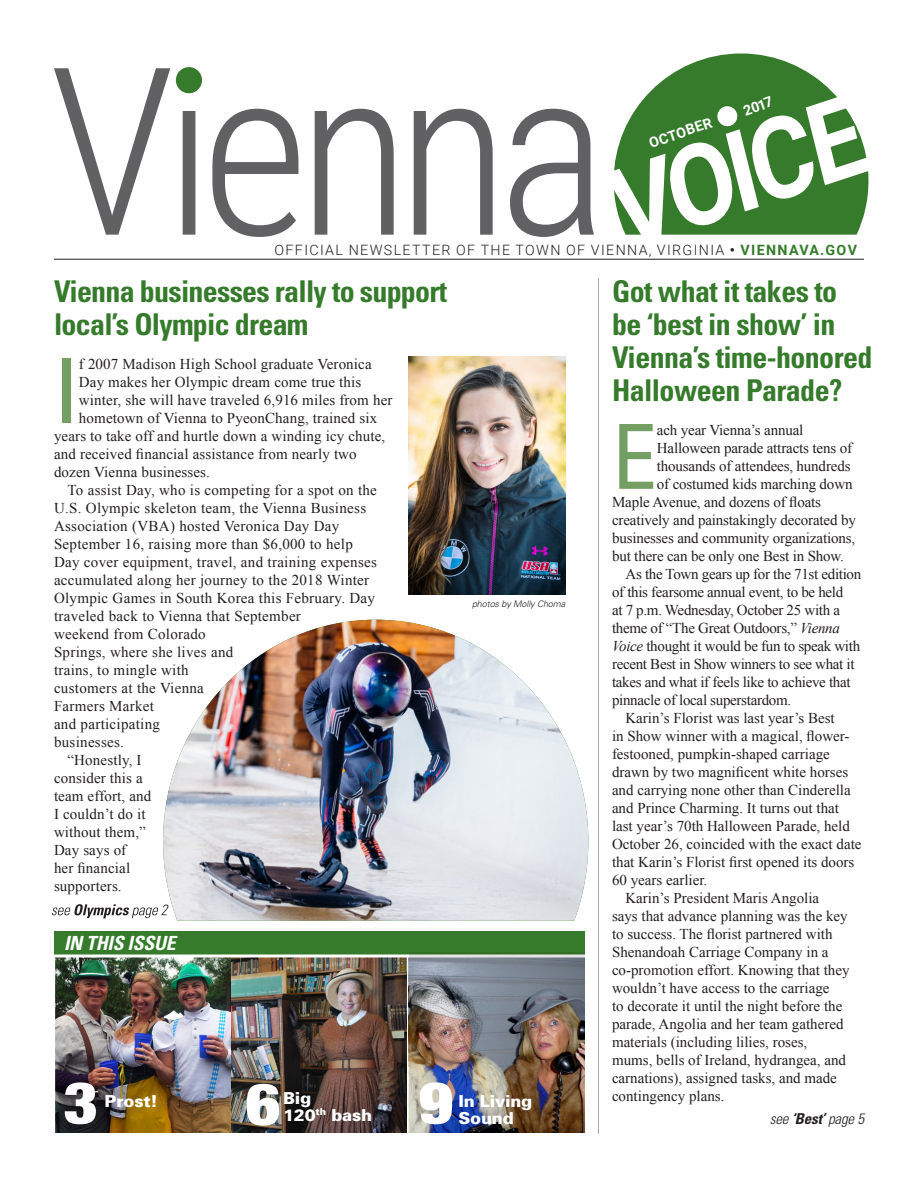
<style>
.page{position:relative;width:918px;height:1188px;background:#fff}
.page>*{position:absolute;margin:0;border:0;box-sizing:border-box;transform-origin:0 0}
.t1{font:700 112.2px "Roboto";color:#fff;scale:.89 1}
.t2{font:condensed 89.85px "Univers";color:#749f63}
.t3{font:900 condensed 58.2px "Helvetica Neue";color:#fff;scale:1.15 1}
.t4{font:700 condensed 30px/33px "Univers";letter-spacing:-.02em;color:#357b2b}
.t5{font:italic 700 condensed 19.5px "Univers";letter-spacing:-.01em;color:#fff}
.t6{font:900 16.5px/16.5px "Univers";letter-spacing:-.01em;color:#fff}
.t7{font:15px "Times New Roman";color:#231f20}
.t8{font:15px "Times New Roman";letter-spacing:.02em;color:#231f20}
.t9{font:15px "Times New Roman";letter-spacing:-.02em;color:#231f20}
.t10{font:italic 300 condensed 15px "Univers";letter-spacing:-.01em;color:#231f20}
.t11{font:300 14.25px "Roboto";letter-spacing:.095em;color:#231f20}
.t12{font:700 14.25px "Roboto";color:#fff}
.t13{font:italic 300 9px "Univers";letter-spacing:-.01em;color:#231f20}
.s1{font-weight:700}
.s2{font-weight:700;color:#357b2b}
.s3{font-style:italic}
</style>
<div class="page">
<img style="left:232px;top:958px;width:175px;height:174px">
<img style="left:55px;top:958px;width:175px;height:174px">
<svg style="left:614px;top:53px;width:254px;height:182px;fill:#357b2b"></svg>
<svg style="left:54px;top:68px;width:116px;height:167px"></svg>
<svg style="left:182px;top:90px;width:16px;height:145px"></svg>
<svg style="left:212px;top:109px;width:86px;height:128px"></svg>
<svg style="left:315px;top:109px;width:79px;height:126px"></svg>
<svg style="left:414px;top:109px;width:79px;height:126px"></svg>
<svg style="left:510px;top:109px;width:84px;height:128px"></svg>
<div style="left:176px;top:67px;width:26px;height:26px;background:#357b2b;border-radius:50%"></div>
<svg style="left:716px;top:105px;width:22px;height:22px"></svg>
<div style="left:54px;top:931px;width:531px;height:24px;background:#357b2b"></div>
<svg style="left:52px;top:904px;width:111px;height:14px"></svg>
<hr style="left:54px;top:259px;width:810px;height:1px;background:#231f20">
<img style="left:409px;top:357px;width:156px;height:237px">
<hr style="left:598px;top:278px;width:1px;height:856px;background:#a8a9ad">
<img style="left:409px;top:952px;width:175px;height:180px">
<img style="left:163px;top:620px;width:425px;height:301px">
<h1 class="t1" style="left:586px;top:139px;width:296px;rotate:-18deg">VOICE</h1>
<p class="t12" style="left:741px;top:101px;width:32px;rotate:-19deg">2017</p>
<p class="t12" style="left:646px;top:134px;width:67px;rotate:-19deg">OCTOBER</p>
<p class="t11" style="left:275px;top:240px;width:584px">OFFICIAL NEWSLETTER OF THE TOWN OF VIENNA, VIRGINIA <span class="s1">•</span> <span class="s2">VIENNAVA.GOV</span></p>
<h3 class="t4" style="left:54px;top:275px;width:395px">Vienna businesses rally to support local’s Olympic dream</h3>
<h3 class="t4" style="left:612px;top:275px;width:262px">Got what it takes to be ‘best in show’ in<br>Vienna’s time-honored<br>Halloween Parade?</h3>
<h2 class="t2" style="left:54px;top:334px;width:26px">I</h2>
<p class="t7" style="left:79px;top:354px;width:294px">f 2007 Madison High School graduate Veronica</p>
<p class="t7" style="left:79px;top:372px;width:284px">Day makes her Olympic dream come true this</p>
<p class="t7" style="left:79px;top:390px;width:315px">winter, she will have traveled 6,916 miles from her</p>
<p class="t7" style="left:79px;top:408px;width:300px">hometown of Vienna to PyeonChang, trained six</p>
<p class="t7" style="left:54px;top:426px;width:333px">years to take off and hurtle down a winding icy chute,</p>
<p class="t7" style="left:54px;top:444px;width:304px">and received financial assistance from nearly two</p>
<p class="t7" style="left:54px;top:462px;width:158px">dozen Vienna businesses.</p>
<p class="t8" style="left:68px;top:480px;width:311px">To assist Day, who is competing for a spot on the</p>
<p class="t8" style="left:54px;top:498px;width:314px">U.S. Olympic skeleton team, the Vienna Business</p>
<p class="t8" style="left:54px;top:516px;width:287px">Association (VBA) hosted Veronica Day Day</p>
<p class="t8" style="left:54px;top:534px;width:300px">September 16, raising more than $6,000 to help</p>
<p class="t8" style="left:54px;top:552px;width:324px">Day cover equipment, travel, and training expenses</p>
<p class="t8" style="left:54px;top:570px;width:317px">accumulated along her journey to the 2018 Winter</p>
<p class="t8" style="left:54px;top:588px;width:323px">Olympic Games in South Korea this February. Day</p>
<p class="t8" style="left:54px;top:606px;width:248px">traveled back to Vienna that September</p>
<p class="t8" style="left:54px;top:624px;width:153px">weekend from Colorado</p>
<p class="t8" style="left:54px;top:642px;width:181px">Springs, where she lives and</p>
<p class="t8" style="left:54px;top:660px;width:136px">trains, to mingle with</p>
<p class="t8" style="left:54px;top:678px;width:151px">customers at the Vienna</p>
<p class="t8" style="left:54px;top:696px;width:102px">Farmers Market</p>
<p class="t8" style="left:54px;top:714px;width:108px">and participating</p>
<p class="t8" style="left:54px;top:732px;width:72px">businesses.</p>
<p class="t7" style="left:68px;top:750px;width:75px">“Honestly, I</p>
<p class="t7" style="left:54px;top:768px;width:90px">consider this a</p>
<p class="t7" style="left:54px;top:786px;width:99px">team effort, and</p>
<p class="t7" style="left:54px;top:804px;width:93px">I couldn’t do it</p>
<p class="t7" style="left:54px;top:822px;width:93px">without them,”</p>
<p class="t7" style="left:54px;top:840px;width:74px">Day says of</p>
<p class="t7" style="left:54px;top:858px;width:78px">her financial</p>
<p class="t7" style="left:54px;top:876px;width:69px">supporters.</p>
<h2 class="t2" style="left:612px;top:400px;width:46px">E</h2>
<p class="t7" style="left:657px;top:420px;width:148px">ach year Vienna’s annual</p>
<p class="t7" style="left:657px;top:438px;width:197px">Halloween parade attracts tens of</p>
<p class="t7" style="left:657px;top:456px;width:195px">thousands of attendees, hundreds</p>
<p class="t7" style="left:657px;top:474px;width:197px">of costumed kids marching down</p>
<p class="t7" style="left:612px;top:492px;width:211px">Maple Avenue, and dozens of floats</p>
<p class="t7" style="left:612px;top:510px;width:245px">creatively and painstakingly decorated by</p>
<p class="t7" style="left:612px;top:528px;width:245px">businesses and community organizations,</p>
<p class="t7" style="left:612px;top:546px;width:234px">but there can be only one Best in Show.</p>
<p class="t9" style="left:626px;top:564px;width:237px">As the Town gears up for the 71st edition</p>
<p class="t9" style="left:612px;top:582px;width:233px">of this fearsome annual event, to be held</p>
<p class="t9" style="left:612px;top:600px;width:230px">at 7 p.m. Wednesday, October 25 with a</p>
<p class="t9" style="left:612px;top:618px;width:230px">theme of “The Great Outdoors,” <span class="s3">Vienna</span></p>
<p class="t9" style="left:612px;top:636px;width:250px"><span class="s3">Voice</span> thought it would be fun to speak with</p>
<p class="t9" style="left:612px;top:654px;width:244px">recent Best in Show winners to see what it</p>
<p class="t9" style="left:612px;top:672px;width:240px">takes and what if feels like to achieve that</p>
<p class="t9" style="left:612px;top:690px;width:181px">pinnacle of local superstardom.</p>
<p class="t7" style="left:626px;top:708px;width:211px">Karin’s Florist was last year’s Best</p>
<p class="t7" style="left:612px;top:726px;width:239px">in Show winner with a magical, flower-</p>
<p class="t7" style="left:612px;top:744px;width:219px">festooned, pumpkin-shaped carriage</p>
<p class="t7" style="left:612px;top:762px;width:238px">drawn by two magnificent white horses</p>
<p class="t7" style="left:612px;top:780px;width:240px">and carrying none other than Cinderella</p>
<p class="t7" style="left:612px;top:798px;width:229px">and Prince Charming. It turns out that</p>
<p class="t7" style="left:612px;top:816px;width:239px">last year’s 70th Halloween Parade, held</p>
<p class="t7" style="left:612px;top:834px;width:251px">October 26, coincided with the exact date</p>
<p class="t7" style="left:612px;top:852px;width:244px">that Karin’s Florist first opened its doors</p>
<p class="t7" style="left:612px;top:870px;width:97px">60 years earlier.</p>
<p class="t7" style="left:626px;top:888px;width:195px">Karin’s President Maris Angolia</p>
<p class="t7" style="left:612px;top:906px;width:237px">says that advance planning was the key</p>
<p class="t7" style="left:612px;top:924px;width:222px">to success. The florist partnered with</p>
<p class="t7" style="left:612px;top:942px;width:218px">Shenandoah Carriage Company in a</p>
<p class="t7" style="left:612px;top:960px;width:239px">co-promotion effort. Knowing that they</p>
<p class="t7" style="left:612px;top:978px;width:219px">wouldn’t have access to the carriage</p>
<p class="t7" style="left:612px;top:996px;width:232px">to decorate it until the night before the</p>
<p class="t7" style="left:612px;top:1014px;width:233px">parade, Angolia and her team gathered</p>
<p class="t7" style="left:612px;top:1032px;width:197px">materials (including lilies, roses,</p>
<p class="t7" style="left:612px;top:1050px;width:236px">mums, bells of Ireland, hydrangea, and</p>
<p class="t7" style="left:612px;top:1068px;width:226px">carnations), assigned tasks, and made</p>
<p class="t7" style="left:612px;top:1086px;width:114px">contingency plans.</p>
<p class="t10" style="left:770px;top:1110px;width:96px">see <span class="s1">‘Best’</span> page 5</p>
<p class="t13" style="left:472px;top:599px;width:95px">photos by Molly Choma</p>
<h3 class="t5" style="left:64px;top:931px;width:113px">IN THIS ISSUE</h3>
<h3 class="t3" style="left:63px;top:1055px;width:32px">3</h3>
<h3 class="t3" style="left:419px;top:1055px;width:32px">9</h3>
<h3 class="t3" style="left:246px;top:1056px;width:32px">6</h3>
<p class="t6" style="left:283px;top:1090px;width:91px">Big<br>120<sup>th</sup> bash</p>
<p class="t6" style="left:105px;top:1093px;width:55px">Prost!</p>
<p class="t6" style="left:458px;top:1093px;width:75px">In Living</p>
<p class="t6" style="left:458px;top:1109px;width:57px">Sound</p>
</div>
